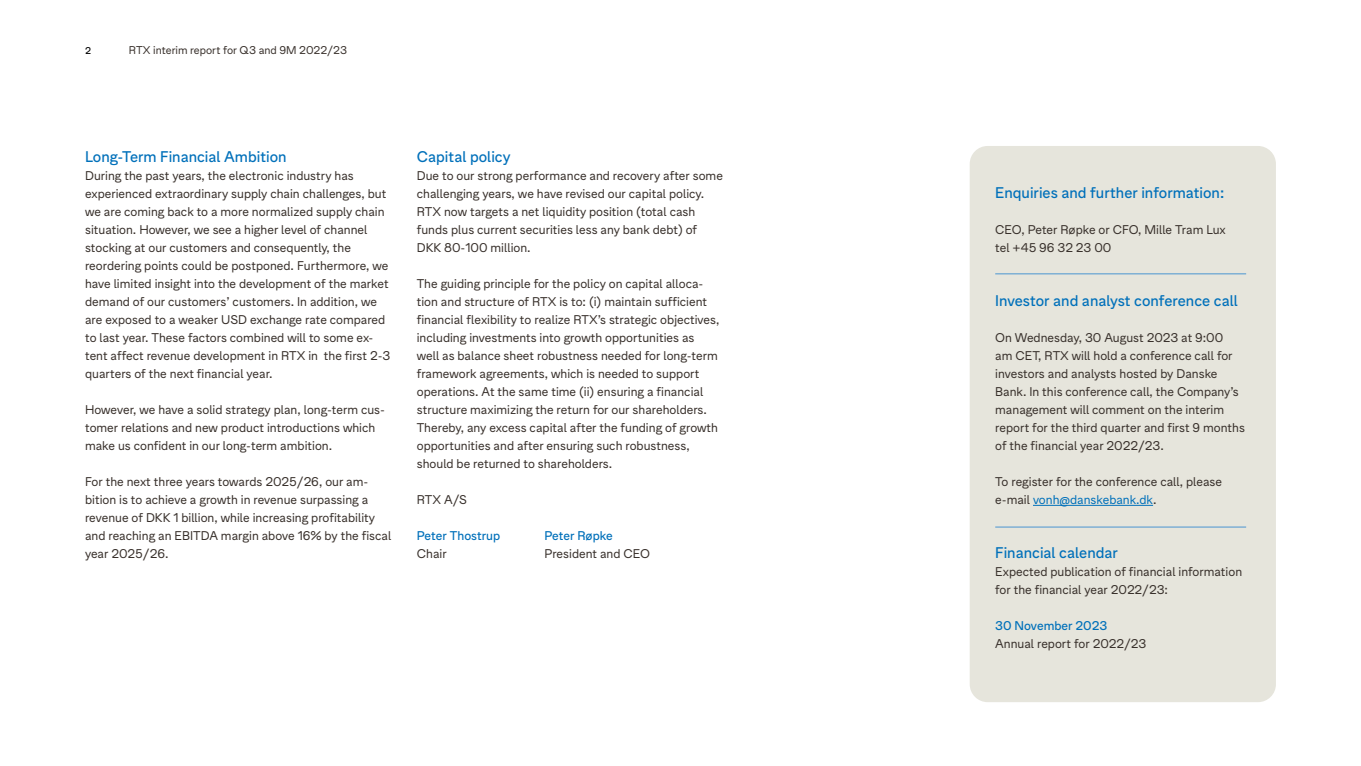
<style>
.page{position:relative;width:1361px;height:766px;background:#fff}
.page>*{position:absolute;margin:0;border:0;box-sizing:border-box;transform-origin:0 0}
.t1{font:500 16.5px "Zichtbaar";color:#0070ba}
.t2{font:13.5px/18px "Zichtbaar";color:#38302b}
.t3{font:500 13.5px "Zichtbaar";color:#0070ba}
.t4{font:12px "Zichtbaar";color:#38302b}
.t5{font:500 10.5px "Zichtbaar";color:#000}
.s1{color:#0070ba}
</style>
<div class="page">
<div style="left:969px;top:146px;width:307px;height:556px;background:#e6e5dc;border-radius:18px"></div>
<hr style="left:1033px;top:505px;width:120px;height:1px;background:#0070ba">
<hr style="left:995px;top:273px;width:251px;height:1px;background:#4b95d1">
<hr style="left:995px;top:526px;width:251px;height:1px;background:#4b95d1">
<p class="t5" style="left:85px;top:43px;width:7px">2</p>
<p class="t4" style="left:129px;top:41px;width:220px">RTX interim report for Q3 and 9M 2022/23</p>
<p class="t1" style="left:85px;top:144px;width:203px">Long-Term Financial Ambition</p>
<p class="t2" style="left:85px;top:166px;width:307px">During the past years, the electronic industry has experienced extraordinary supply chain challenges, but we are coming back to a more normalized supply chain situation. However, we see a higher level of channel stocking at our customers and consequently, the reordering points could be postponed. Furthermore, we have limited insight into the development of the market demand of our customers’ customers. In addition, we are exposed to a weaker USD exchange rate compared to last year. These factors combined will to some ex&shy;tent affect revenue development in RTX in the first 2-3 quarters of the next financial year.</p>
<p class="t2" style="left:85px;top:399px;width:302px">However, we have a solid strategy plan, long-term cus&shy;tomer relations and new product introductions which make us confident in our long-term ambition.</p>
<p class="t2" style="left:85px;top:471px;width:308px">For the next three years towards 2025/26, our am&shy;bition is to achieve a growth in revenue surpassing a revenue of DKK 1 billion, while increasing profitability and reaching an EBITDA margin above 16% by the fiscal year 2025/26.</p>
<p class="t1" style="left:417px;top:144px;width:95px">Capital policy</p>
<p class="t2" style="left:417px;top:166px;width:308px">Due to our strong performance and recovery after some challenging years, we have revised our capital policy.<br>RTX now targets a net liquidity position (total cash funds plus current securities less any bank debt) of DKK 80-100 million.</p>
<p class="t2" style="left:417px;top:274px;width:304px">The guiding principle for the policy on capital alloca&shy;tion and structure of RTX is to: (i) maintain sufficient financial flexibility to realize RTX’s strategic objectives, including investments into growth opportunities as well as balance sheet robustness needed for long-term framework agreements, which is needed to support operations. At the same time (ii) ensuring a financial structure maximizing the return for our shareholders.<br>Thereby, any excess capital after the funding of growth opportunities and after ensuring such robustness, should be returned to shareholders.</p>
<p class="t2" style="left:417px;top:489px;width:52px">RTX A/S</p>
<p class="t3" style="left:417px;top:525px;width:85px">Peter Thostrup</p>
<p class="t3" style="left:544px;top:525px;width:70px">Peter Røpke</p>
<p class="t2" style="left:417px;top:543px;width:31px">Chair</p>
<p class="t2" style="left:544px;top:543px;width:107px">President and CEO</p>
<p class="t1" style="left:995px;top:180px;width:230px">Enquiries and further information:</p>
<p class="t2" style="left:995px;top:220px;width:232px">CEO, Peter Røpke or CFO, Mille Tram Lux tel +45 96 32 23 00</p>
<p class="t1" style="left:995px;top:288px;width:244px">Investor and analyst conference call</p>
<p class="t2" style="left:995px;top:328px;width:251px">On Wednesday, 30 August 2023 at 9:00<br>am CET, RTX will hold a conference call for investors and analysts hosted by Danske Bank. In this conference call, the Company’s management will comment on the interim report for the third quarter and first 9 months of the financial year 2022/23.</p>
<p class="t2" style="left:995px;top:471px;width:228px">To register for the conference call, please e-mail <span class="s1">vonh@danskebank.dk</span>.</p>
<p class="t1" style="left:995px;top:540px;width:124px">Financial calendar</p>
<p class="t2" style="left:995px;top:562px;width:248px">Expected publication of financial information for the financial year 2022/23:</p>
<p class="t3" style="left:995px;top:615px;width:114px">30 November 2023</p>
<p class="t2" style="left:995px;top:634px;width:153px">Annual report for 2022/23</p>
</div>
